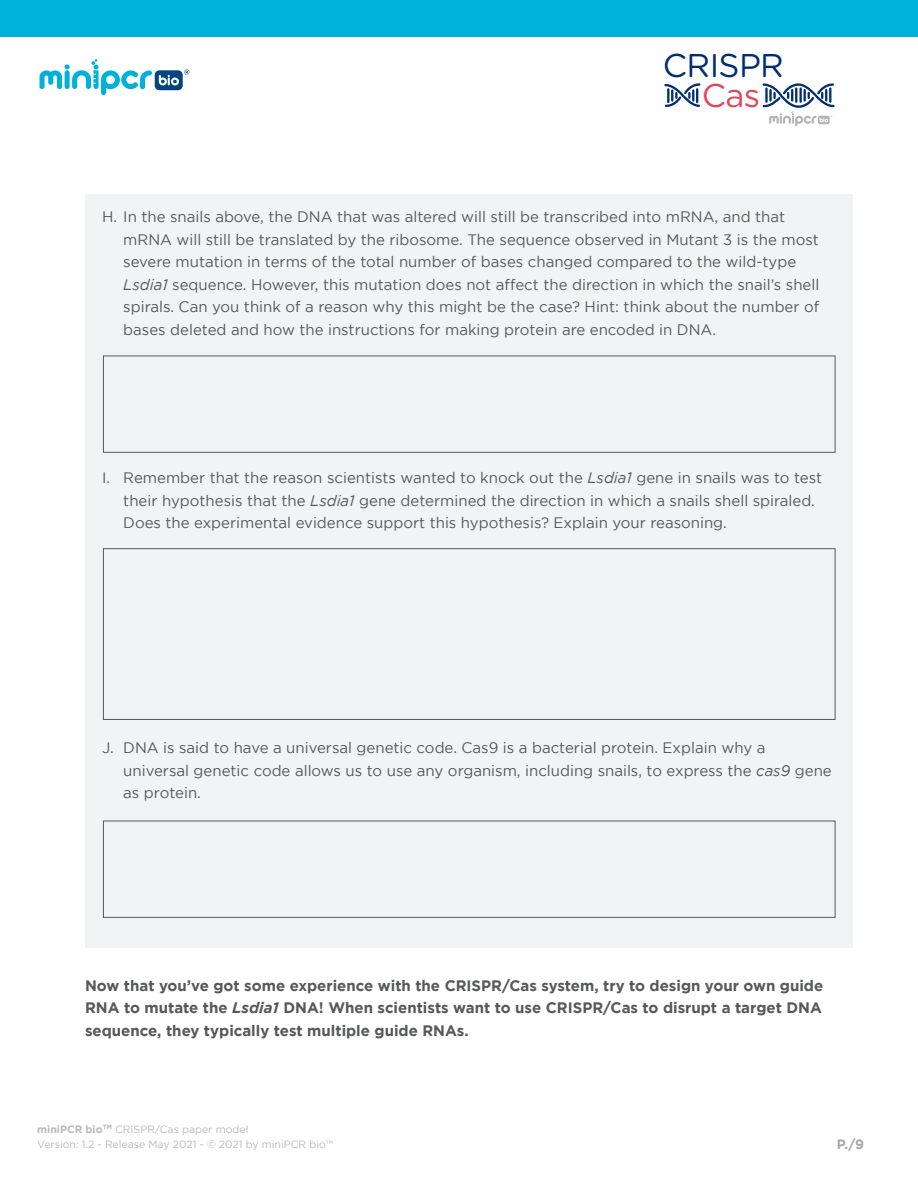
<style>
.page{position:relative;width:918px;height:1188px;background:#fff}
.page>*{position:absolute;margin:0;border:0;box-sizing:border-box;transform-origin:0 0}
.t1{font:32.85px "Gotham Rounded";letter-spacing:-.02em;color:#002d73}
.t2{font:32.85px "Gotham Rounded";color:#df485b}
.t3{font:15.15px/22.5px "AMP Gotham";color:#57585a}
.CONTENT_-_Regular_Te{font:700 15.15px/22.5px "AMP Gotham";color:#57585a;text-align:justify}
.t4{font:700 13.5px "AMP Gotham";color:#a8a9ad}
.t5{font:10.5px/15.1px "AMP Gotham";color:#b8b9bc}
.s1{font-family:"Gotham";font-style:italic}
.s2{font-weight:700}
</style>
<div class="page">
<div style="left:0;top:0;width:918px;height:36px;background:#00b1dc"></div>
<svg style="left:39px;top:59px;width:150px;height:36px"></svg>
<svg style="left:664px;top:83px;width:37px;height:24px"></svg>
<svg style="left:762px;top:83px;width:73px;height:43px"></svg>
<div style="left:85px;top:195px;width:767px;height:753px;background:#f2f3f4"></div>
<div style="left:103px;top:356px;width:732px;height:97px;border:1px solid #57585a"></div>
<div style="left:103px;top:821px;width:732px;height:97px;border:1px solid #57585a"></div>
<div style="left:103px;top:549px;width:732px;height:171px;border:1px solid #57585a"></div>
<h1 class="t1" style="left:663px;top:43px;width:123px">CRISPR</h1>
<h1 class="t2" style="left:702px;top:73px;width:60px">Cas</h1>
<p class="t3" style="left:123px;top:206px;width:698px;text-indent:-21px">H. In the snails above, the DNA that was altered will still be transcribed into mRNA, and that mRNA will still be translated by the ribosome. The sequence observed in Mutant 3 is the most severe mutation in terms of the total number of bases changed compared to the wild-type <span class="s1">Lsdia1</span> sequence. However, this mutation does not affect the direction in which the snail’s shell spirals. Can you think of a reason why this might be the case? Hint: think about the number of bases deleted and how the instructions for making protein are encoded in DNA.</p>
<p class="t3" style="left:123px;top:467px;width:700px;text-indent:-21px">I. Remember that the reason scientists wanted to knock out the <span class="s1">Lsdia1</span> gene in snails was to test their hypothesis that the <span class="s1">Lsdia1</span> gene determined the direction in which a snails shell spiraled.<br>Does the experimental evidence support this hypothesis? Explain your reasoning.</p>
<p class="t3" style="left:123px;top:737px;width:710px;text-indent:-21px">J. DNA is said to have a universal genetic code. Cas9 is a bacterial protein. Explain why a universal genetic code allows us to use any organism, including snails, to express the <span class="s1">cas9</span> gene as protein.</p>
<p class="CONTENT_-_Regular_Te" style="left:85px;top:974px;width:740px">Now that you’ve got some experience with the CRISPR/Cas system, try to design your own guide RNA to mutate the <span class="s1">Lsdia1</span> DNA! When scientists want to use CRISPR/Cas to disrupt a target DNA sequence, they typically test multiple guide RNAs.</p>
<p class="t5" style="left:37px;top:1122px;width:297px"><span class="s2">miniPCR bio</span><sup>TM</sup> CRISPR/Cas paper model<br>Version: 1.2 - Release May 2021 - © 2021 by miniPCR bio™</p>
<p class="t4" style="left:837px;top:1136px;width:29px">P./9</p>
</div>
